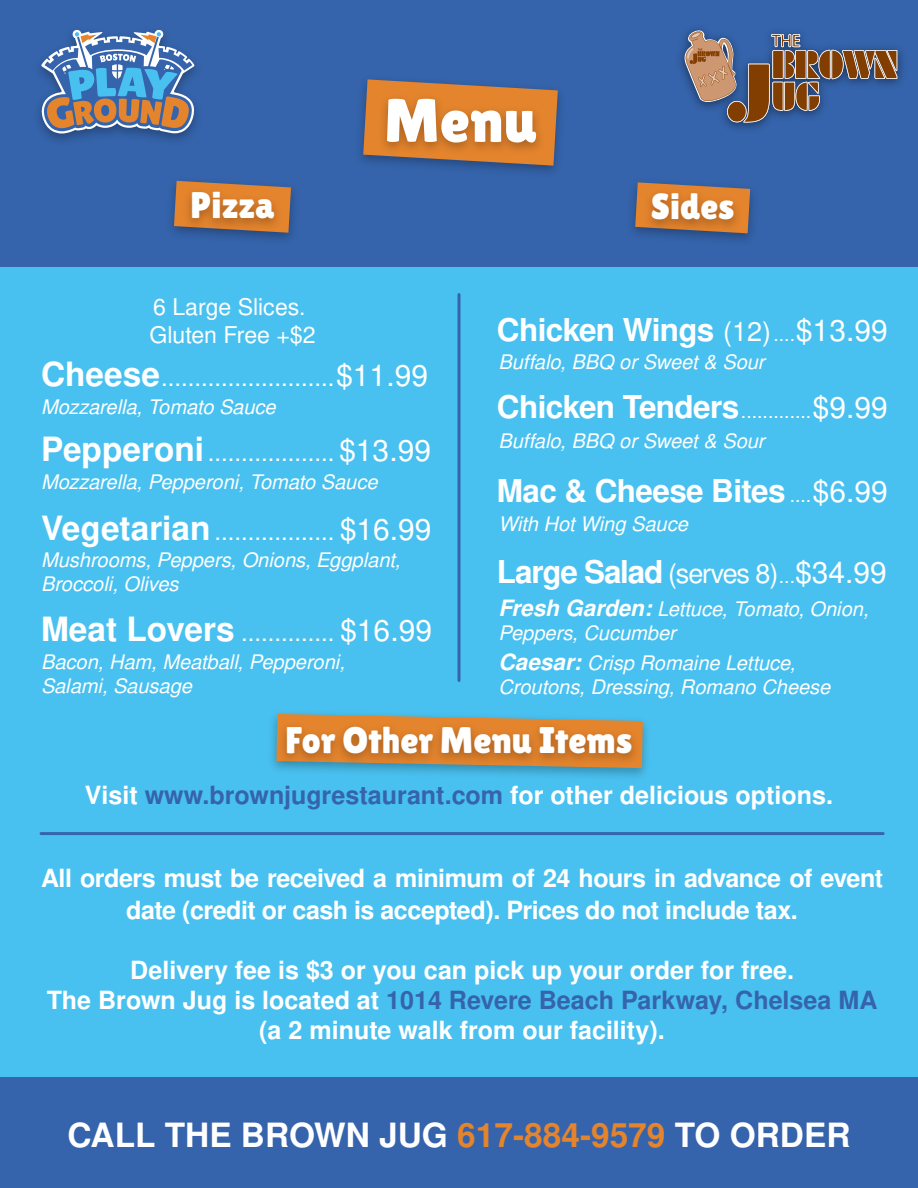
<style>
.page{position:relative;width:918px;height:1188px;background:#fff}
.page>*{position:absolute;margin:0;border:0;box-sizing:border-box;transform-origin:0 0}
.t1{font:61.5px "Lilita One";color:#fff}
.t2{font:37.05px "Lilita One";color:#fff}
.t3{font:36.45px "Lilita One";color:#fff}
.t4{font:700 33.45px "Nimbus San L";color:#fff}
.t5{font:700 31.5px "Nimbus San L";letter-spacing:-.02em;color:#fff}
.t6{font:700 31.5px "Nimbus San L";letter-spacing:-.04em;color:#fff}
.t7{font:700 25.05px/30.2px "Nimbus San L";color:#fff;text-align:center}
.t8{font:700 25.05px/31.5px "Nimbus San L";letter-spacing:-.02em;color:#fff;text-align:center}
.t9{font:24px "Nimbus San L";color:#fff}
.t10{font:23.1px/27.8px "Nimbus San L";color:#fff}
.t11{font:italic 20.1px/24.2px "Nimbus San L";color:#fff}
.s1{font-weight:700;font-size:33.45px}
.s2{font-size:30px}
.s3{font-weight:400;font-size:27px}
.s4{font-weight:400;font-size:19.5px}
.s5{font-weight:400;font-size:30px}
.s6{font-weight:700;font-size:22.5px}
.s7{color:#3564ac}
.s8{color:#e4842d}
</style>
<div class="page">
<div style="left:0;top:3px;width:918px;height:1185px;background:#49c1f0"></div>
<div style="left:0;top:0;width:918px;height:267px;background:#3564ac"></div>
<img style="left:38px;top:29px;width:160px;height:112px">
<svg style="left:41px;top:30px;width:154px;height:104px"></svg>
<svg style="left:363px;top:79px;width:195px;height:87px"></svg>
<img style="left:371px;top:81px;width:179px;height:92px">
<img style="left:171px;top:180px;width:124px;height:58px">
<svg style="left:174px;top:181px;width:117px;height:52px"></svg>
<img style="left:178px;top:180px;width:110px;height:60px">
<img style="left:632px;top:189px;width:122px;height:50px">
<svg style="left:635px;top:182px;width:115px;height:51px"></svg>
<img style="left:638px;top:182px;width:109px;height:59px">
<div style="left:0;top:1077px;width:918px;height:111px;background:#3564ac"></div>
<img style="left:273px;top:714px;width:372px;height:63px">
<hr style="left:458px;top:295px;width:3px;height:386px;background:#3564ac">
<hr style="left:41px;top:832px;width:842px;height:3px;background:#3564ac">
<img style="left:679px;top:28px;width:224px;height:102px">
<svg style="left:682px;top:30px;width:215px;height:93px"></svg>
<h1 class="t1" style="left:384px;top:85px;width:155px">Menu</h1>
<h2 class="t2" style="left:191px;top:184px;width:85px">Pizza</h2>
<h3 class="t3" style="left:651px;top:186px;width:85px">Sides</h3>
<p class="t10" style="left:149px;top:292px;width:168px">6 Large Slices.<br>Gluten Free +$2</p>
<p class="t9" style="left:41px;top:361px;width:389px"><span class="s1">Cheese</span>..........................<span class="s2">$11.99</span></p>
<p class="t11" style="left:41px;top:394px;width:236px">Mozzarella, Tomato Sauce</p>
<p class="t9" style="left:41px;top:435px;width:392px"><span class="s1">Pepperoni</span>................... <span class="s2">$13.99</span></p>
<p class="t11" style="left:41px;top:469px;width:338px">Mozzarella, Pepperoni, Tomato Sauce</p>
<p class="t9" style="left:41px;top:514px;width:392px"><span class="s1">Vegetarian</span> .................. <span class="s2">$16.99</span></p>
<p class="t11" style="left:41px;top:547px;width:361px">Mushrooms, Peppers, Onions, Eggplant,<br>Broccoli, Olives</p>
<p class="t9" style="left:41px;top:615px;width:393px"><span class="s1">Meat Lovers</span> .............. <span class="s2">$16.99</span></p>
<p class="t11" style="left:41px;top:649px;width:305px">Bacon, Ham, Meatball, Pepperoni,<br>Salami, Sausage</p>
<h3 class="t5" style="left:497px;top:307px;width:392px">Chicken Wings <span class="s3">(12)</span><span class="s4">....</span><span class="s5">$13.99</span></h3>
<p class="t11" style="left:498px;top:349px;width:268px">Buffalo, BBQ or Sweet &amp; Sour</p>
<h3 class="t5" style="left:497px;top:385px;width:392px">Chicken Tenders<span class="s4">.............</span><span class="s5">$9.99</span></h3>
<p class="t11" style="left:498px;top:429px;width:268px">Buffalo, BBQ or Sweet &amp; Sour</p>
<h3 class="t5" style="left:497px;top:469px;width:392px">Mac &amp; Cheese Bites <span class="s4">....</span><span class="s5">$6.99</span></h3>
<p class="t11" style="left:498px;top:511px;width:191px">With Hot Wing Sauce</p>
<h3 class="t6" style="left:497px;top:549px;width:391px">Large Salad <span class="s3">(serves 8)</span><span class="s4">...</span><span class="s5">$34.99</span></h3>
<p class="t11" style="left:498px;top:596px;width:372px"><span class="s6">Fresh Garden:</span> Lettuce, Tomato, Onion,<br>Peppers, Cucumber</p>
<p class="t11" style="left:498px;top:650px;width:334px"><span class="s6">Caesar:</span> Crisp Romaine Lettuce,<br>Croutons, Dressing, Romano Cheese</p>
<h2 class="t2" style="left:286px;top:718px;width:348px">For Other Menu Items</h2>
<p class="t7" style="left:85px;top:779px;width:750px">Visit <span class="s7">www.brownjugrestaurant.com</span> for other delicious options.</p>
<p class="t8" style="left:41px;top:862px;width:844px">All orders must be received a minimum of 24 hours in advance of event date (credit or cash is accepted). Prices do not include tax.</p>
<p class="t7" style="left:47px;top:954px;width:832px">Delivery fee is $3 or you can pick up your order for free.<br>The Brown Jug is located at <span class="s7">1014 Revere Beach Parkway, Chelsea MA </span>(a 2 minute walk from our facility).</p>
<h3 class="t4" style="left:67px;top:1111px;width:785px">CALL THE BROWN JUG <span class="s8">617-884-9579</span> TO ORDER</h3>
</div>
